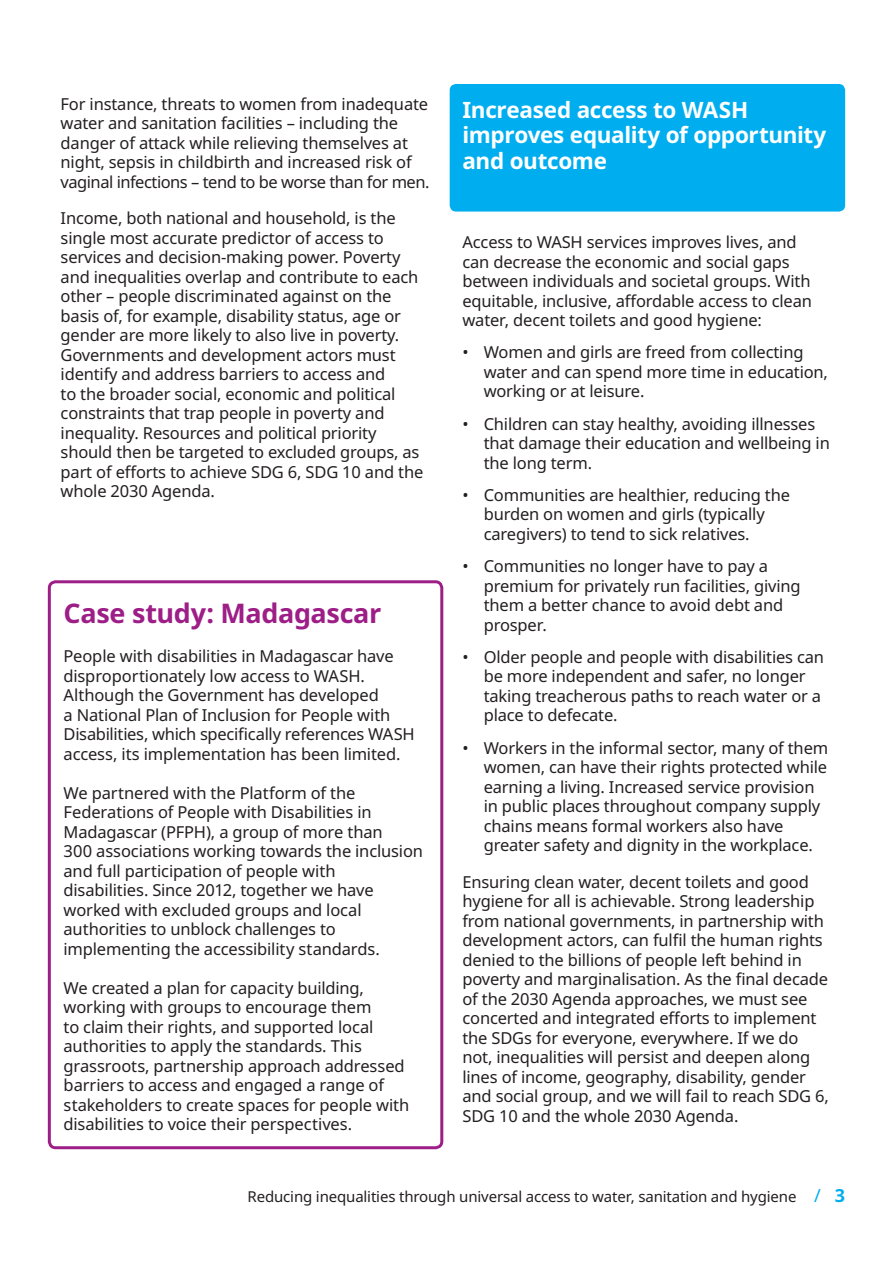
<style>
.page{position:relative;width:893px;height:1263px;background:#fff}
.page>*{position:absolute;margin:0;border:0;box-sizing:border-box;transform-origin:0 0}
.t1{font:700 27px "Noto Sans";letter-spacing:-.015em;color:#9d1e87}
.t2{font:700 22.5px/25.5px "Noto Sans";letter-spacing:-.015em;color:#fff}
.Body_Copy_11_13{font:16.5px/19.5px "Noto Sans";letter-spacing:-.01em;color:#231f20}
.Bulleted_Text_11_13{font:16.5px/19.5px "Noto Sans";letter-spacing:-.01em;color:#231f20}
.Page_folio_12_14{font:15px "Noto Sans";letter-spacing:-.01em;color:#231f20}
.s1{font-size:18px;color:#00aeef}
.s2{font-weight:700;font-size:18px;color:#00aeef}
</style>
<div class="page">
<div style="left:48px;top:580px;width:395px;height:569px;border:3px solid #9d1e87;border-radius:6px"></div>
<div style="left:450px;top:84px;width:395px;height:128px;background:#00aeef;border-radius:6px"></div>
<p class="Body_Copy_11_13" style="left:61px;top:95px;width:370px">For instance, threats to women from inadequate water and sanitation facilities – including the danger of attack while relieving themselves at night, sepsis in childbirth and increased risk of vaginal infections – tend to be worse than for men.</p>
<p class="Body_Copy_11_13" style="left:61px;top:209px;width:364px">Income, both national and household, is the single most accurate predictor of access to services and decision-making power. Poverty and inequalities overlap and contribute to each other – people discriminated against on the basis of, for example, disability status, age or gender are more likely to also live in poverty.<br>Governments and development actors must identify and address barriers to access and<br>to the broader social, economic and political constraints that trap people in poverty and inequality. Resources and political priority should then be targeted to excluded groups, as part of efforts to achieve SDG 6, SDG 10 and the whole 2030 Agenda.</p>
<p class="t1" style="left:64px;top:594px;width:319px">Case study: Madagascar</p>
<p class="Body_Copy_11_13" style="left:64px;top:647px;width:353px">People with disabilities in Madagascar have disproportionately low access to WASH.<br>Although the Government has developed<br>a National Plan of Inclusion for People with Disabilities, which specifically references WASH access, its implementation has been limited.</p>
<p class="Body_Copy_11_13" style="left:64px;top:783px;width:361px">We partnered with the Platform of the Federations of People with Disabilities in Madagascar (PFPH), a group of more than<br>300 associations working towards the inclusion and full participation of people with disabilities. Since 2012, together we have worked with excluded groups and local authorities to unblock challenges to implementing the accessibility standards.</p>
<p class="Body_Copy_11_13" style="left:64px;top:978px;width:347px">We created a plan for capacity building, working with groups to encourage them<br>to claim their rights, and supported local authorities to apply the standards. This grassroots, partnership approach addressed barriers to access and engaged a range of stakeholders to create spaces for people with disabilities to voice their perspectives.</p>
<p class="t2" style="left:462px;top:97px;width:365px">Increased access to WASH improves equality of opportunity and outcome</p>
<p class="Body_Copy_11_13" style="left:462px;top:233px;width:351px">Access to WASH services improves lives, and can decrease the economic and social gaps between individuals and societal groups. With equitable, inclusive, affordable access to clean water, decent toilets and good hygiene:</p>
<p class="Bulleted_Text_11_13" style="left:484px;top:343px;width:346px;text-indent:-21px">• Women and girls are freed from collecting water and can spend more time in education, working or at leisure.</p>
<p class="Bulleted_Text_11_13" style="left:484px;top:414px;width:348px;text-indent:-21px">• Children can stay healthy, avoiding illnesses that damage their education and wellbeing in the long term.</p>
<p class="Bulleted_Text_11_13" style="left:484px;top:485px;width:308px;text-indent:-21px">• Communities are healthier, reducing the burden on women and girls (typically caregivers) to tend to sick relatives.</p>
<p class="Bulleted_Text_11_13" style="left:484px;top:557px;width:318px;text-indent:-21px">• Communities no longer have to pay a premium for privately run facilities, giving them a better chance to avoid debt and prosper.</p>
<p class="Bulleted_Text_11_13" style="left:484px;top:647px;width:342px;text-indent:-21px">• Older people and people with disabilities can be more independent and safer, no longer taking treacherous paths to reach water or a place to defecate.</p>
<p class="Bulleted_Text_11_13" style="left:484px;top:738px;width:346px;text-indent:-21px">• Workers in the informal sector, many of them women, can have their rights protected while earning a living. Increased service provision in public places throughout company supply chains means formal workers also have greater safety and dignity in the workplace.</p>
<p class="Body_Copy_11_13" style="left:462px;top:873px;width:368px">Ensuring clean water, decent toilets and good hygiene for all is achievable. Strong leadership from national governments, in partnership with development actors, can fulfil the human rights denied to the billions of people left behind in poverty and marginalisation. As the final decade of the 2030 Agenda approaches, we must see concerted and integrated efforts to implement the SDGs for everyone, everywhere. If we do not, inequalities will persist and deepen along lines of income, geography, disability, gender and social group, and we will fail to reach SDG 6, SDG 10 and the whole 2030 Agenda.</p>
<p class="Page_folio_12_14" style="left:248px;top:1186px;width:599px">Reducing inequalities through universal access to water, sanitation and hygiene <span class="s1">/</span> <span class="s2">3</span></p>
</div>
